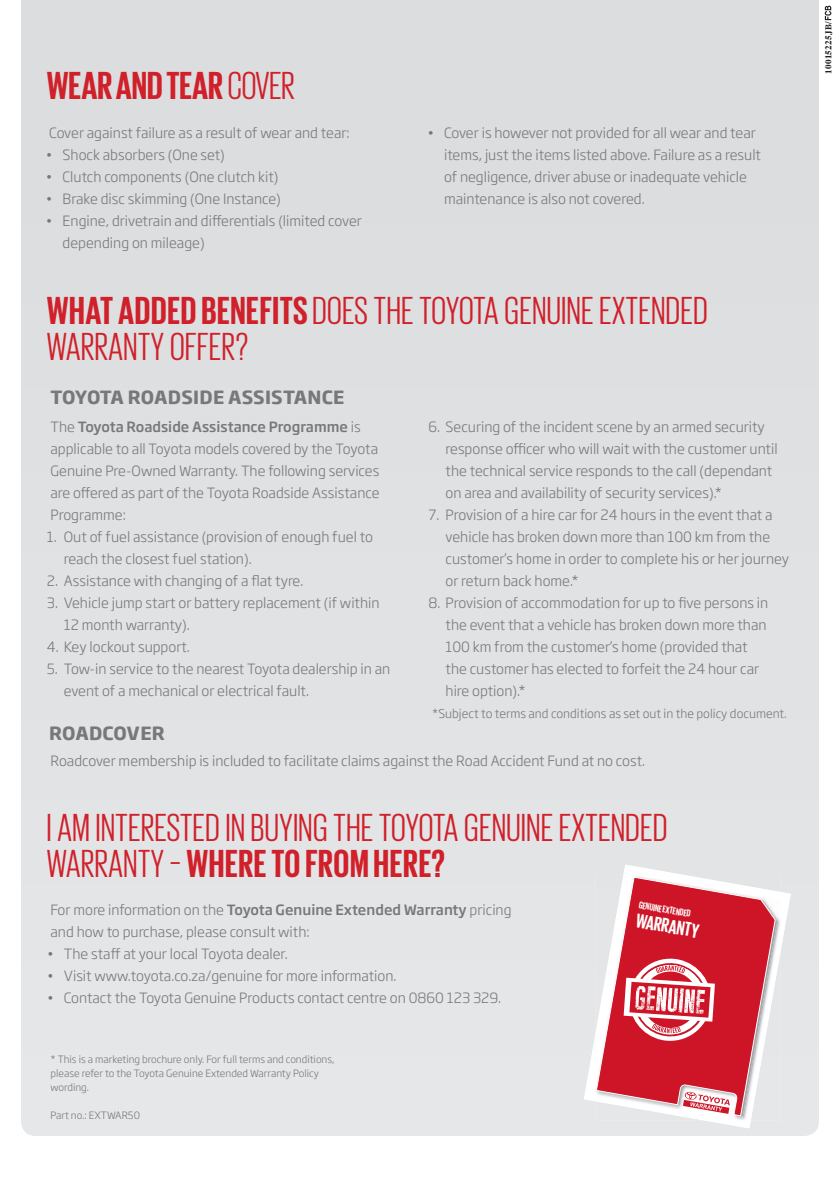
<style>
.page{position:relative;width:840px;height:1191px;background:#fff}
.page>*{position:absolute;margin:0;border:0;box-sizing:border-box;transform-origin:0 0}
.t1{font:40px/36px "Giorgio Sans";letter-spacing:.015em;color:#d0202a}
.t2{font:700 40px "Giorgio Sans";color:#d0202a}
.t3{font:700 20.2px "Giorgio Sans";color:#fff}
.t4{font:700 18px "Soho Gothic Pro";letter-spacing:.015em;color:#76787b}
.t5{font:300 14px/22px "Soho Gothic Pro";color:#76787b}
.t6{font:300 12px "Soho Gothic Pro";color:#76787b}
.t7{font:300 10px/14px "Soho Gothic Pro";color:#76787b}
.t8{font:700 10px "Giorgio Sans";color:#fff}
.t9{font:700 9px "Times";letter-spacing:.04em;color:#231f20}
.s1{font-weight:400}
.s2{font-weight:700}
.s3{font-weight:500}
</style>
<div class="page">
<div style="left:21px;top:0;width:797px;height:1136px;background:#e0e1e3"></div>
<svg style="left:583px;top:864px;width:207px;height:264px;fill:#e5e6e8"></svg>
<img style="left:595px;top:955px;width:185px;height:165px">
<svg style="left:631px;top:874px;width:8px;height:2px"></svg>
<svg style="left:593px;top:1081px;width:2px;height:11px"></svg>
<img style="left:775px;top:876px;width:5px;height:79px">
<img style="left:595px;top:1116px;width:156px;height:2px">
<svg style="left:595px;top:876px;width:180px;height:240px"></svg>
<svg style="left:623px;top:958px;width:91px;height:84px"></svg>
<svg style="left:682px;top:1091px;width:47px;height:22px"></svg>
<svg style="left:824px;top:6px;width:6px;height:14px"></svg>
<h1 class="t2" style="left:47px;top:65px;width:249px">WEAR AND TEAR <span class="s1">COVER</span></h1>
<p class="t5" style="left:49px;top:121px;width:302px">Cover against failure as a result of wear and tear:</p>
<p class="t5" style="left:46px;top:143px;width:181px">• Shock absorbers (One set)</p>
<p class="t5" style="left:46px;top:165px;width:234px">• Clutch components (One clutch kit)</p>
<p class="t5" style="left:46px;top:187px;width:237px">• Brake disc skimming (One Instance)</p>
<p class="t5" style="left:63px;top:209px;width:301px;text-indent:-17px">• Engine, drivetrain and differentials (limited cover depending on mileage)</p>
<p class="t5" style="left:444px;top:121px;width:318px;text-indent:-17px">• Cover is however not provided for all wear and tear items, just the items listed above. Failure as a result of negligence, driver abuse or inadequate vehicle maintenance is also not covered.</p>
<h1 class="t1" style="left:47px;top:291px;width:662px"><span class="s2">WHAT ADDED BENEFITS</span> DOES THE TOYOTA GENUINE EXTENDED<br>WARRANTY OFFER?</h1>
<p class="t4" style="left:51px;top:383px;width:295px">TOYOTA ROADSIDE ASSISTANCE</p>
<p class="t5" style="left:50px;top:415px;width:330px">The <span class="s3">Toyota Roadside Assistance Programme</span> is applicable to all Toyota models covered by the Toyota Genuine Pre-Owned Warranty. The following services are offered as part of the Toyota Roadside Assistance Programme:</p>
<p class="t5" style="left:64px;top:525px;width:310px;text-indent:-17px">1. Out of fuel assistance (provision of enough fuel to reach the closest fuel station).</p>
<p class="t5" style="left:47px;top:569px;width:258px">2. Assistance with changing of a flat tyre.</p>
<p class="t5" style="left:64px;top:591px;width:317px;text-indent:-17px">3. Vehicle jump start or battery replacement (if within<br>12 month warranty).</p>
<p class="t5" style="left:47px;top:635px;width:144px">4. Key lockout support.</p>
<p class="t5" style="left:64px;top:657px;width:328px;text-indent:-17px">5. Tow-in service to the nearest Toyota dealership in an event of a mechanical or electrical fault.</p>
<p class="t5" style="left:445px;top:415px;width:333px;text-indent:-17px">6. Securing of the incident scene by an armed security response officer who will wait with the customer until the technical service responds to the call (dependant on area and availability of security services).*</p>
<p class="t5" style="left:445px;top:503px;width:345px;text-indent:-17px">7. Provision of a hire car for 24 hours in the event that a vehicle has broken down more than 100 km from the customer’s home in order to complete his or her journey or return back home.*</p>
<p class="t5" style="left:445px;top:591px;width:324px;text-indent:-17px">8. Provision of accommodation for up to five persons in the event that a vehicle has broken down more than 100 km from the customer’s home (provided that the customer has elected to forfeit the 24 hour car hire option).*</p>
<p class="t6" style="left:432px;top:704px;width:356px">*Subject to terms and conditions as set out in the policy document.</p>
<p class="t4" style="left:49px;top:718px;width:117px">ROADCOVER</p>
<p class="t5" style="left:50px;top:749px;width:596px">Roadcover membership is included to facilitate claims against the Road Accident Fund at no cost.</p>
<h1 class="t1" style="left:47px;top:808px;width:621px">I AM INTERESTED IN BUYING THE TOYOTA GENUINE EXTENDED<br>WARRANTY – <span class="s2">WHERE TO FROM HERE?</span></h1>
<p class="t5" style="left:50px;top:898px;width:462px">For more information on the <span class="s3">Toyota Genuine Extended Warranty</span> pricing and how to purchase, please consult with:</p>
<p class="t5" style="left:47px;top:942px;width:242px">• The staff at your local Toyota dealer.</p>
<p class="t5" style="left:47px;top:964px;width:351px">• Visit www.toyota.co.za/genuine for more information.</p>
<p class="t5" style="left:47px;top:986px;width:455px">• Contact the Toyota Genuine Products contact centre on 0860 123 329.</p>
<p class="t8" style="left:639px;top:899px;width:54px;rotate:10deg">GENUINE EXTENDED</p>
<h2 class="t3" style="left:637px;top:910px;width:65px;rotate:10deg">WARRANTY</h2>
<p class="t7" style="left:50px;top:1051px;width:285px">* This is a marketing brochure only. For full terms and conditions, please refer to the Toyota Genuine Extended Warranty Policy wording.</p>
<p class="t7" style="left:50px;top:1107px;width:91px">Part no.: EXTWAR50</p>
<p class="t9" style="left:819px;top:74px;width:54px;rotate:-90deg">10015225JB/</p>
</div>
